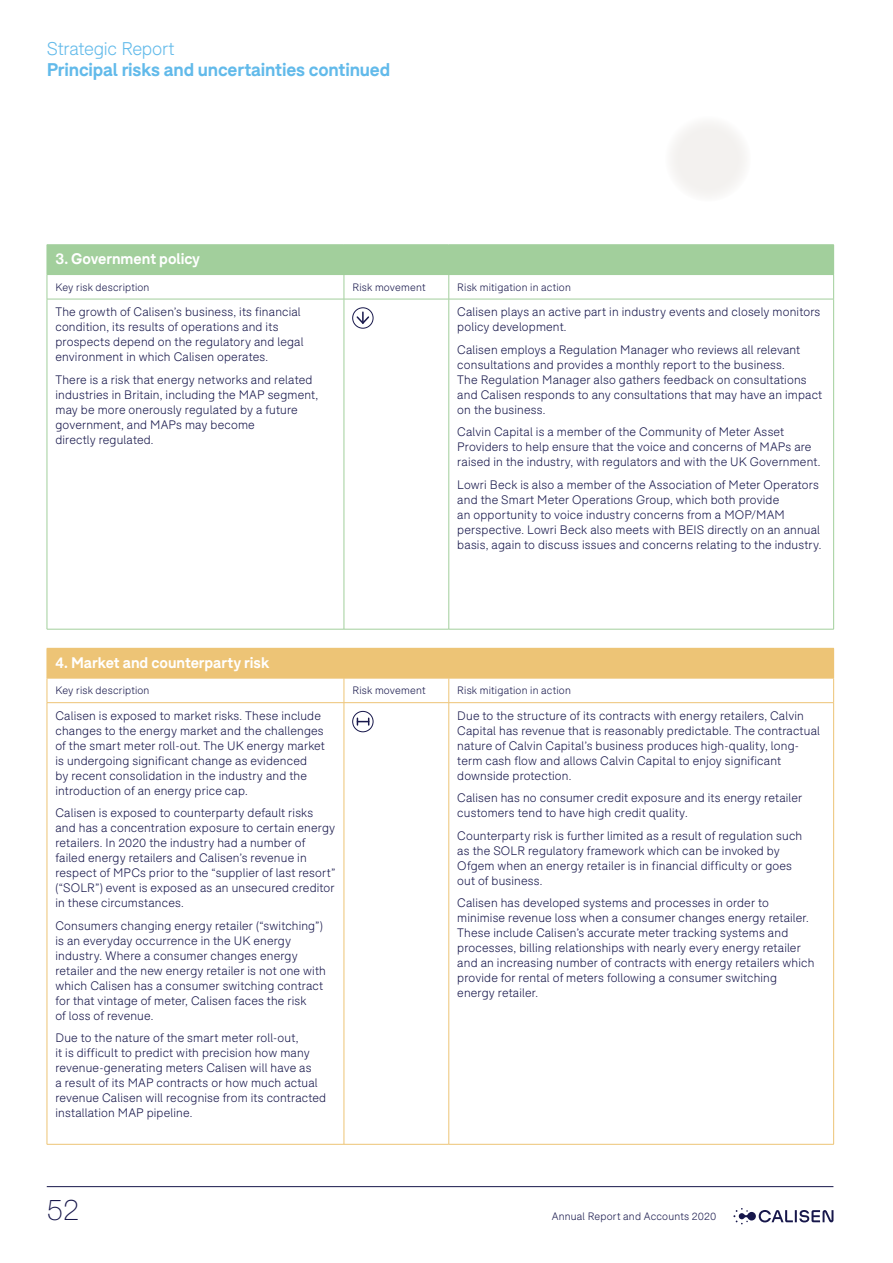
<style>
.page{position:relative;width:893px;height:1263px;background:#fff}
.page>*{position:absolute;margin:0;border:0;box-sizing:border-box;transform-origin:0 0}
.t1{font:100 29.25px "F37 Bolton";color:#17174b}
.t2{font:700 18px "F37 Bolton";letter-spacing:-.01em;color:#62baea}
.t3{font:300 18px "F37 Bolton";letter-spacing:-.015em;color:#62baea}
.t4{font:700 15px "F37 Bolton";color:#fff}
.t5{font:300 12px/15px "F37 Bolton";letter-spacing:.015em;color:#17174b}
.t6{font:300 10.5px "F37 Bolton";letter-spacing:.02em;color:#17174b}
</style>
<div class="page">
<div style="left:665px;top:116px;width:86px;height:86px;background:#f3f1ef;border-radius:50%"></div>
<div style="left:47px;top:245px;width:787px;height:30px;background:#a2cf9c"></div>
<hr style="left:47px;top:244px;width:297px;height:1px;background:#a2cf9c">
<hr style="left:344px;top:244px;width:105px;height:1px;background:#a2cf9c">
<hr style="left:449px;top:244px;width:385px;height:1px;background:#a2cf9c">
<svg style="left:47px;top:275px;width:1px;height:24px"></svg>
<svg style="left:344px;top:275px;width:1px;height:24px"></svg>
<svg style="left:449px;top:275px;width:1px;height:24px"></svg>
<svg style="left:833px;top:275px;width:1px;height:24px"></svg>
<hr style="left:47px;top:299px;width:297px;height:1px;background:#a2cf9c">
<hr style="left:47px;top:299px;width:1px;height:330px;background:#a2cf9c">
<hr style="left:344px;top:299px;width:105px;height:1px;background:#a2cf9c">
<hr style="left:344px;top:299px;width:1px;height:330px;background:#a2cf9c">
<hr style="left:449px;top:299px;width:385px;height:1px;background:#a2cf9c">
<hr style="left:449px;top:299px;width:1px;height:330px;background:#a2cf9c">
<hr style="left:833px;top:299px;width:1px;height:330px;background:#a2cf9c">
<hr style="left:47px;top:629px;width:297px;height:1px;background:#a2cf9c">
<hr style="left:344px;top:629px;width:105px;height:1px;background:#a2cf9c">
<hr style="left:449px;top:629px;width:385px;height:1px;background:#a2cf9c">
<div style="left:352px;top:308px;width:21px;height:20px;border:1px solid #17174b;border-radius:50%"></div>
<svg style="left:355px;top:312px;width:16px;height:13px"></svg>
<div style="left:47px;top:648px;width:787px;height:30px;background:#edc476"></div>
<hr style="left:47px;top:678px;width:297px;height:1px;background:#edc476">
<svg style="left:47px;top:678px;width:1px;height:24px"></svg>
<hr style="left:344px;top:678px;width:105px;height:1px;background:#edc476">
<svg style="left:344px;top:678px;width:1px;height:24px"></svg>
<hr style="left:449px;top:678px;width:385px;height:1px;background:#edc476">
<svg style="left:449px;top:678px;width:1px;height:24px"></svg>
<svg style="left:833px;top:678px;width:1px;height:24px"></svg>
<hr style="left:47px;top:702px;width:297px;height:1px;background:#edc476">
<hr style="left:47px;top:703px;width:1px;height:441px;background:#edc476">
<hr style="left:344px;top:702px;width:105px;height:1px;background:#edc476">
<hr style="left:344px;top:703px;width:1px;height:441px;background:#edc476">
<hr style="left:449px;top:702px;width:385px;height:1px;background:#edc476">
<hr style="left:449px;top:703px;width:1px;height:441px;background:#edc476">
<hr style="left:833px;top:703px;width:1px;height:441px;background:#edc476">
<hr style="left:47px;top:1144px;width:297px;height:1px;background:#edc476">
<hr style="left:344px;top:1144px;width:105px;height:1px;background:#edc476">
<hr style="left:449px;top:1144px;width:385px;height:1px;background:#edc476">
<div style="left:352px;top:711px;width:21px;height:21px;border:1px solid #17174b;border-radius:50%"></div>
<svg style="left:357px;top:718px;width:12px;height:7px"></svg>
<hr style="left:47px;top:1186px;width:786px;height:1px;background:#17174b">
<svg style="left:733px;top:1208px;width:100px;height:16px"></svg>
<h2 class="t3" style="left:47px;top:39px;width:129px">Strategic Report</h2>
<h2 class="t2" style="left:47px;top:59px;width:345px">Principal risks and uncertainties continued</h2>
<p class="t4" style="left:55px;top:250px;width:146px">3. Government policy</p>
<p class="t6" style="left:55px;top:281px;width:96px">Key risk description</p>
<p class="t6" style="left:352px;top:281px;width:75px">Risk movement</p>
<p class="t6" style="left:457px;top:281px;width:115px">Risk mitigation in action</p>
<p class="t5" style="left:55px;top:304px;width:250px">The growth of Calisen’s business, its financial condition, its results of operations and its prospects depend on the regulatory and legal environment in which Calisen operates.</p>
<p class="t5" style="left:55px;top:372px;width:264px">There is a risk that energy networks and related industries in Britain, including the MAP segment, may be more onerously regulated by a future government, and MAPs may become<br>directly regulated.</p>
<p class="t5" style="left:457px;top:304px;width:365px">Calisen plays an active part in industry events and closely monitors policy development.</p>
<p class="t5" style="left:457px;top:342px;width:366px">Calisen employs a Regulation Manager who reviews all relevant consultations and provides a monthly report to the business.<br>The Regulation Manager also gathers feedback on consultations and Calisen responds to any consultations that may have an impact on the business.</p>
<p class="t5" style="left:457px;top:424px;width:365px">Calvin Capital is a member of the Community of Meter Asset<br>Providers to help ensure that the voice and concerns of MAPs are raised in the industry, with regulators and with the UK Government.</p>
<p class="t5" style="left:457px;top:477px;width:366px">Lowri Beck is also a member of the Association of Meter Operators and the Smart Meter Operations Group, which both provide<br>an opportunity to voice industry concerns from a MOP/MAM perspective. Lowri Beck also meets with BEIS directly on an annual basis, again to discuss issues and concerns relating to the industry.</p>
<p class="t4" style="left:55px;top:653px;width:215px">4. Market and counterparty risk</p>
<p class="t6" style="left:55px;top:684px;width:96px">Key risk description</p>
<p class="t6" style="left:352px;top:684px;width:75px">Risk movement</p>
<p class="t6" style="left:457px;top:684px;width:115px">Risk mitigation in action</p>
<p class="t5" style="left:55px;top:708px;width:271px">Calisen is exposed to market risks. These include changes to the energy market and the challenges of the smart meter roll-out. The UK energy market is undergoing significant change as evidenced<br>by recent consolidation in the industry and the introduction of an energy price cap.</p>
<p class="t5" style="left:55px;top:805px;width:281px">Calisen is exposed to counterparty default risks and has a concentration exposure to certain energy retailers. In 2020 the industry had a number of failed energy retailers and Calisen’s revenue in respect of MPCs prior to the “supplier of last resort” (“SOLR”) event is exposed as an unsecured creditor in these circumstances.</p>
<p class="t5" style="left:55px;top:918px;width:272px">Consumers changing energy retailer (“switching”) is an everyday occurrence in the UK energy industry. Where a consumer changes energy retailer and the new energy retailer is not one with which Calisen has a consumer switching contract for that vintage of meter, Calisen faces the risk<br>of loss of revenue.</p>
<p class="t5" style="left:55px;top:1030px;width:272px">Due to the nature of the smart meter roll-out,<br>it is difficult to predict with precision how many revenue-generating meters Calisen will have as<br>a result of its MAP contracts or how much actual revenue Calisen will recognise from its contracted installation MAP pipeline.</p>
<p class="t5" style="left:457px;top:708px;width:364px">Due to the structure of its contracts with energy retailers, Calvin Capital has revenue that is reasonably predictable. The contractual nature of Calvin Capital’s business produces high-quality, long&shy;term cash flow and allows Calvin Capital to enjoy significant downside protection.</p>
<p class="t5" style="left:457px;top:790px;width:346px">Calisen has no consumer credit exposure and its energy retailer customers tend to have high credit quality.</p>
<p class="t5" style="left:457px;top:828px;width:346px">Counterparty risk is further limited as a result of regulation such as the SOLR regulatory framework which can be invoked by Ofgem when an energy retailer is in financial difficulty or goes out of business.</p>
<p class="t5" style="left:457px;top:895px;width:359px">Calisen has developed systems and processes in order to minimise revenue loss when a consumer changes energy retailer.<br>These include Calisen’s accurate meter tracking systems and processes, billing relationships with nearly every energy retailer and an increasing number of contracts with energy retailers which provide for rental of meters following a consumer switching energy retailer.</p>
<h1 class="t1" style="left:47px;top:1193px;width:34px">52</h1>
<p class="t6" style="left:552px;top:1210px;width:166px">Annual Report and Accounts 2020</p>
</div>
